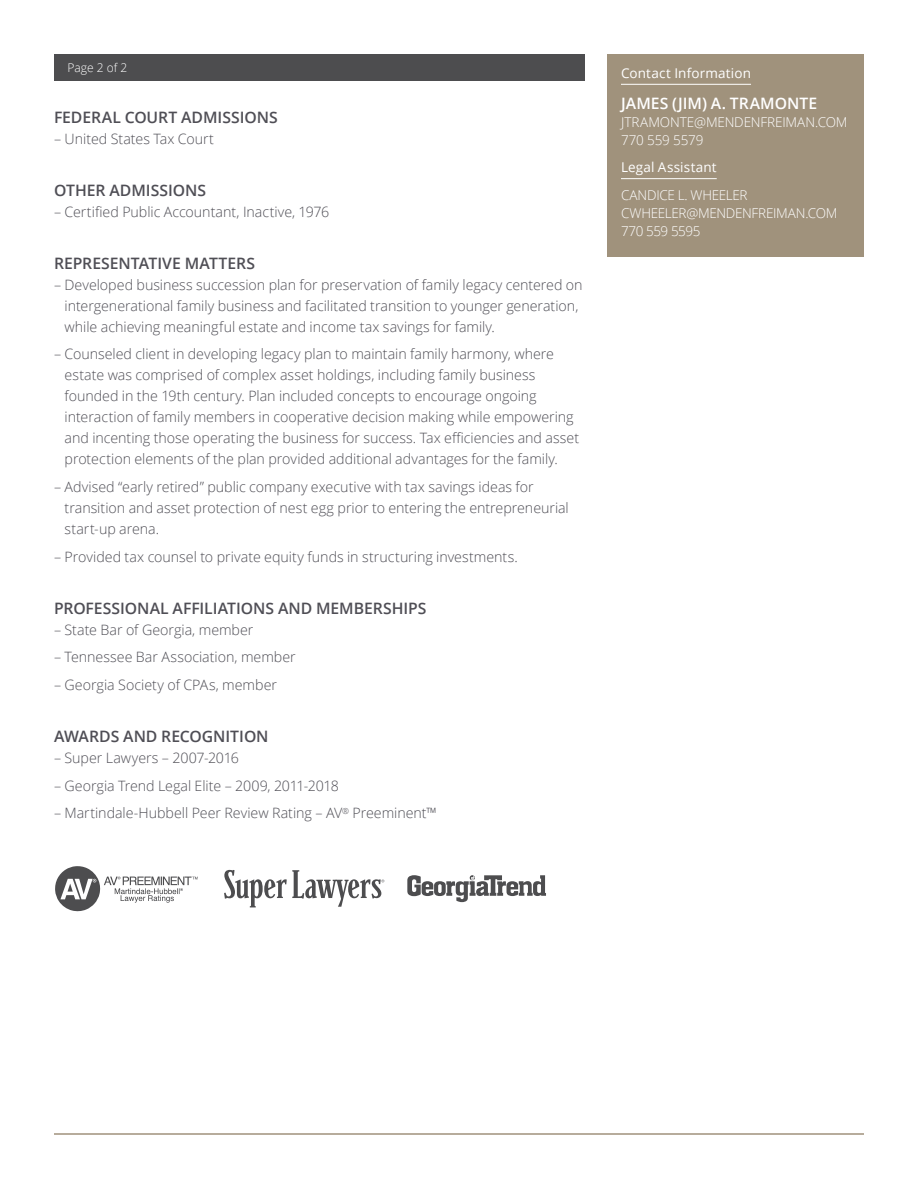
<style>
.page{position:relative;width:918px;height:1188px;background:#fff}
.page>*{position:absolute;margin:0;border:0;box-sizing:border-box;transform-origin:0 0}
.t1{font:600 15.75px "Open Sans";letter-spacing:-.005em;color:#4f4e55}
.t2{font:600 15.75px "Open Sans";color:#fff}
.Text{font:300 14.25px/21px "Open Sans";color:#4f4e55}
.t3{font:300 13.5px/18px "Open Sans";letter-spacing:-.015em;color:#fff}
.t4{font:13.5px "Open Sans";letter-spacing:.01em;color:#fff}
.t5{font:300 12px "Open Sans";color:#fff}
</style>
<div class="page">
<hr style="left:54px;top:1133px;width:810px;height:2px;background:#a0927c">
<div style="left:54px;top:54px;width:531px;height:27px;background:#4d4d4f"></div>
<div style="left:608px;top:54px;width:256px;height:202px;background:#a0927c"></div>
<hr style="left:621px;top:84px;width:130px;height:1px;background:#fff">
<hr style="left:621px;top:178px;width:96px;height:1px;background:#fff">
<svg style="left:224px;top:870px;width:160px;height:37px"></svg>
<svg style="left:55px;top:866px;width:143px;height:46px"></svg>
<svg style="left:407px;top:875px;width:139px;height:27px"></svg>
<p class="t5" style="left:68px;top:60px;width:61px">Page 2 of 2</p>
<p class="t1" style="left:54px;top:107px;width:225px">FEDERAL COURT ADMISSIONS</p>
<p class="Text" style="left:54px;top:128px;width:162px">– United States Tax Court</p>
<p class="t1" style="left:54px;top:179px;width:154px">OTHER ADMISSIONS</p>
<p class="Text" style="left:54px;top:201px;width:277px">– Certified Public Accountant, Inactive, 1976</p>
<p class="t1" style="left:54px;top:252px;width:203px">REPRESENTATIVE MATTERS</p>
<p class="Text" style="left:65px;top:274px;width:520px;text-indent:-11px">– Developed business succession plan for preservation of family legacy centered on intergenerational family business and facilitated transition to younger generation, while achieving meaningful estate and income tax savings for family.</p>
<p class="Text" style="left:65px;top:343px;width:516px;text-indent:-11px">– Counseled client in developing legacy plan to maintain family harmony, where estate was comprised of complex asset holdings, including family business founded in the 19th century. Plan included concepts to encourage ongoing interaction of family members in cooperative decision making while empowering and incenting those operating the business for success. Tax efficiencies and asset protection elements of the plan provided additional advantages for the family.</p>
<p class="Text" style="left:65px;top:476px;width:506px;text-indent:-11px">– Advised “early retired” public company executive with tax savings ideas for transition and asset protection of nest egg prior to entering the entrepreneurial start-up arena.</p>
<p class="Text" style="left:54px;top:546px;width:465px">– Provided tax counsel to private equity funds in structuring investments.</p>
<p class="t1" style="left:54px;top:597px;width:374px">PROFESSIONAL AFFILIATIONS AND MEMBERSHIPS</p>
<p class="Text" style="left:54px;top:619px;width:201px">– State Bar of Georgia, member</p>
<p class="Text" style="left:54px;top:646px;width:243px">– Tennessee Bar Association, member</p>
<p class="Text" style="left:54px;top:674px;width:224px">– Georgia Society of CPAs, member</p>
<p class="t1" style="left:54px;top:725px;width:216px">AWARDS AND RECOGNITION</p>
<p class="Text" style="left:54px;top:747px;width:187px">– Super Lawyers – 2007-2016</p>
<p class="Text" style="left:54px;top:775px;width:287px">– Georgia Trend Legal Elite – 2009, 2011-2018</p>
<p class="Text" style="left:54px;top:802px;width:384px">– Martindale-Hubbell Peer Review Rating – AV<sup>®</sup> Preeminent™</p>
<p class="t4" style="left:621px;top:64px;width:132px">Contact Information</p>
<p class="t2" style="left:621px;top:92px;width:198px">JAMES (JIM) A. TRAMONTE</p>
<p class="t3" style="left:621px;top:112px;width:228px">JTRAMONTE@MENDENFREIMAN.COM<br>770 559 5579</p>
<p class="t4" style="left:621px;top:158px;width:97px">Legal Assistant</p>
<p class="t3" style="left:621px;top:186px;width:218px">CANDICE L. WHEELER<br>CWHEELER@MENDENFREIMAN.COM<br>770 559 5595</p>
</div>
